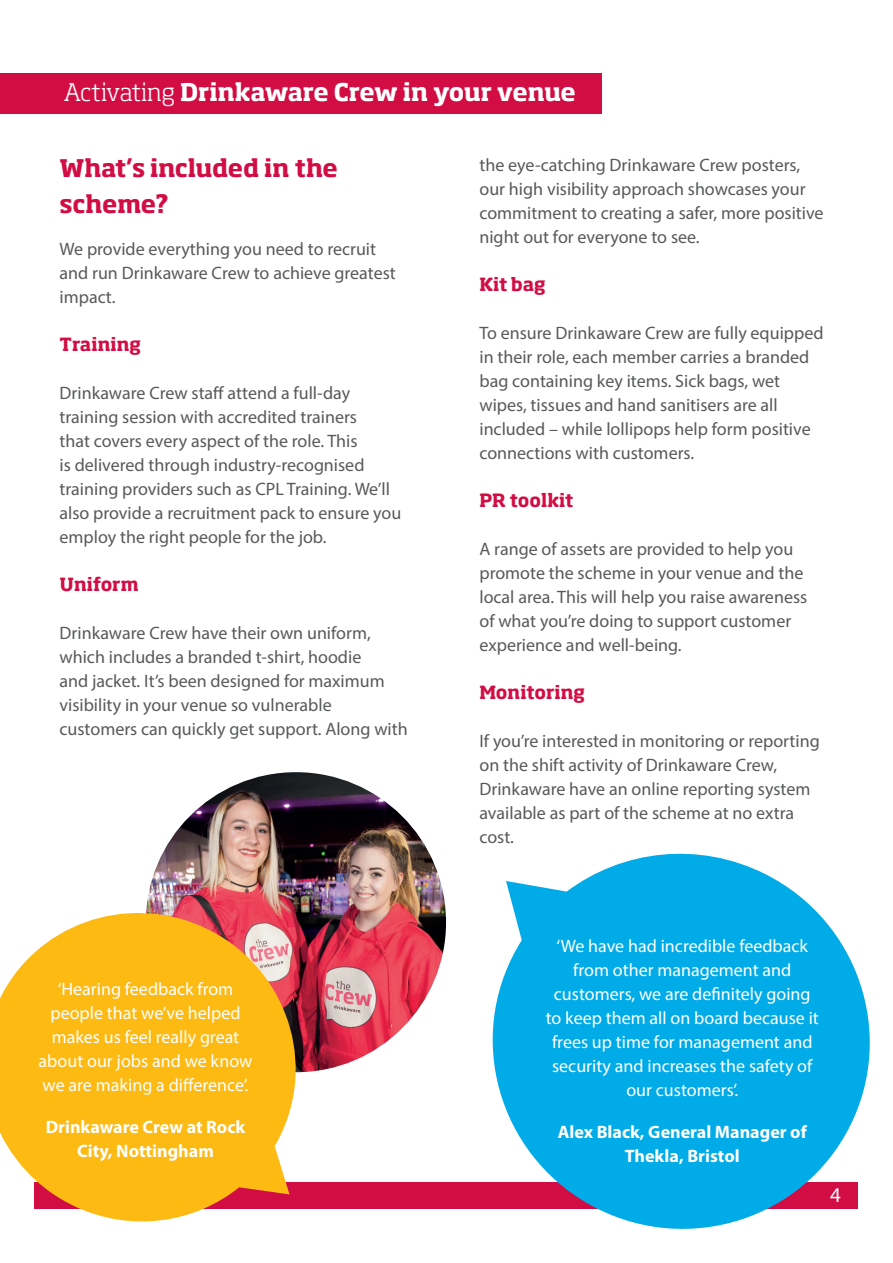
<style>
.page{position:relative;width:893px;height:1263px;background:#fff}
.page>*{position:absolute;margin:0;border:0;box-sizing:border-box;transform-origin:0 0}
.t1{font:700 24px "Soho Std";letter-spacing:-.015em;color:#fff}
.t2{font:700 24px/36px "Soho Std";letter-spacing:-.01em;color:#d20d44}
.t3{font:21px "Myriad Pro";color:#fff}
.t4{font:18px/24px "Myriad Pro";color:#58595b}
.t5{font:18px/24px "Myriad Pro";color:#fff;text-align:center}
.t6{font:700 18px/24px "Myriad Pro";color:#fff;text-align:center}
.t7{font:700 18px "Soho Std";color:#d20d44}
.s1{font-weight:300}
</style>
<div class="page">
<img style="left:146px;top:772px;width:300px;height:300px;border-radius:150px">
<div style="left:0;top:73px;width:602px;height:41px;background:#d20d44"></div>
<div style="left:35px;top:1182px;width:823px;height:26px;background:#d20d44"></div>
<svg style="left:0;top:891px;width:317px;height:331px;fill:#fcba13"></svg>
<svg style="left:466px;top:853px;width:404px;height:376px;fill:#00abe7"></svg>
<h1 class="t1" style="left:64px;top:77px;width:514px"><span class="s1">Activating</span> Drinkaware Crew in your venue</h1>
<h1 class="t2" style="left:60px;top:149px;width:280px">What’s included in the scheme?</h1>
<p class="t4" style="left:60px;top:236px;width:338px">We provide everything you need to recruit and run Drinkaware Crew to achieve greatest impact.</p>
<p class="t7" style="left:60px;top:332px;width:83px">Training</p>
<p class="t4" style="left:60px;top:380px;width:343px">Drinkaware Crew staff attend a full-day training session with accredited trainers<br>that covers every aspect of the role. This<br>is delivered through industry-recognised training providers such as CPL Training. We’ll also provide a recruitment pack to ensure you employ the right people for the job.</p>
<p class="t7" style="left:60px;top:572px;width:81px">Uniform</p>
<p class="t4" style="left:60px;top:620px;width:350px">Drinkaware Crew have their own uniform, which includes a branded t-shirt, hoodie<br>and jacket. It’s been designed for maximum visibility in your venue so vulnerable customers can quickly get support. Along with</p>
<p class="t5" style="left:39px;top:977px;width:215px">‘Hearing feedback from people that we’ve helped makes us feel really great about our jobs and we know we are making a difference’.</p>
<p class="t6" style="left:46px;top:1114px;width:201px">Drinkaware Crew at Rock<br>City, Nottingham</p>
<p class="t4" style="left:479px;top:153px;width:346px">the eye-catching Drinkaware Crew posters, our high visibility approach showcases your commitment to creating a safer, more positive night out for everyone to see.</p>
<p class="t7" style="left:479px;top:273px;width:68px">Kit bag</p>
<p class="t4" style="left:479px;top:321px;width:346px">To ensure Drinkaware Crew are fully equipped in their role, each member carries a branded bag containing key items. Sick bags, wet wipes, tissues and hand sanitisers are all included – while lollipops help form positive connections with customers.</p>
<p class="t7" style="left:479px;top:489px;width:96px">PR toolkit</p>
<p class="t4" style="left:479px;top:537px;width:329px">A range of assets are provided to help you promote the scheme in your venue and the local area. This will help you raise awareness of what you’re doing to support customer experience and well-being.</p>
<p class="t7" style="left:479px;top:681px;width:107px">Monitoring</p>
<p class="t4" style="left:479px;top:729px;width:342px">If you’re interested in monitoring or reporting on the shift activity of Drinkaware Crew, Drinkaware have an online reporting system available as part of the scheme at no extra cost.</p>
<p class="t5" style="left:546px;top:933px;width:275px">‘We have had incredible feedback from other management and customers, we are definitely going to keep them all on board because it frees up time for management and security and increases the safety of our customers’.</p>
<p class="t6" style="left:558px;top:1119px;width:251px">Alex Black, General Manager of<br>Thekla, Bristol</p>
<p class="t3" style="left:830px;top:1181px;width:12px">4</p>
</div>
